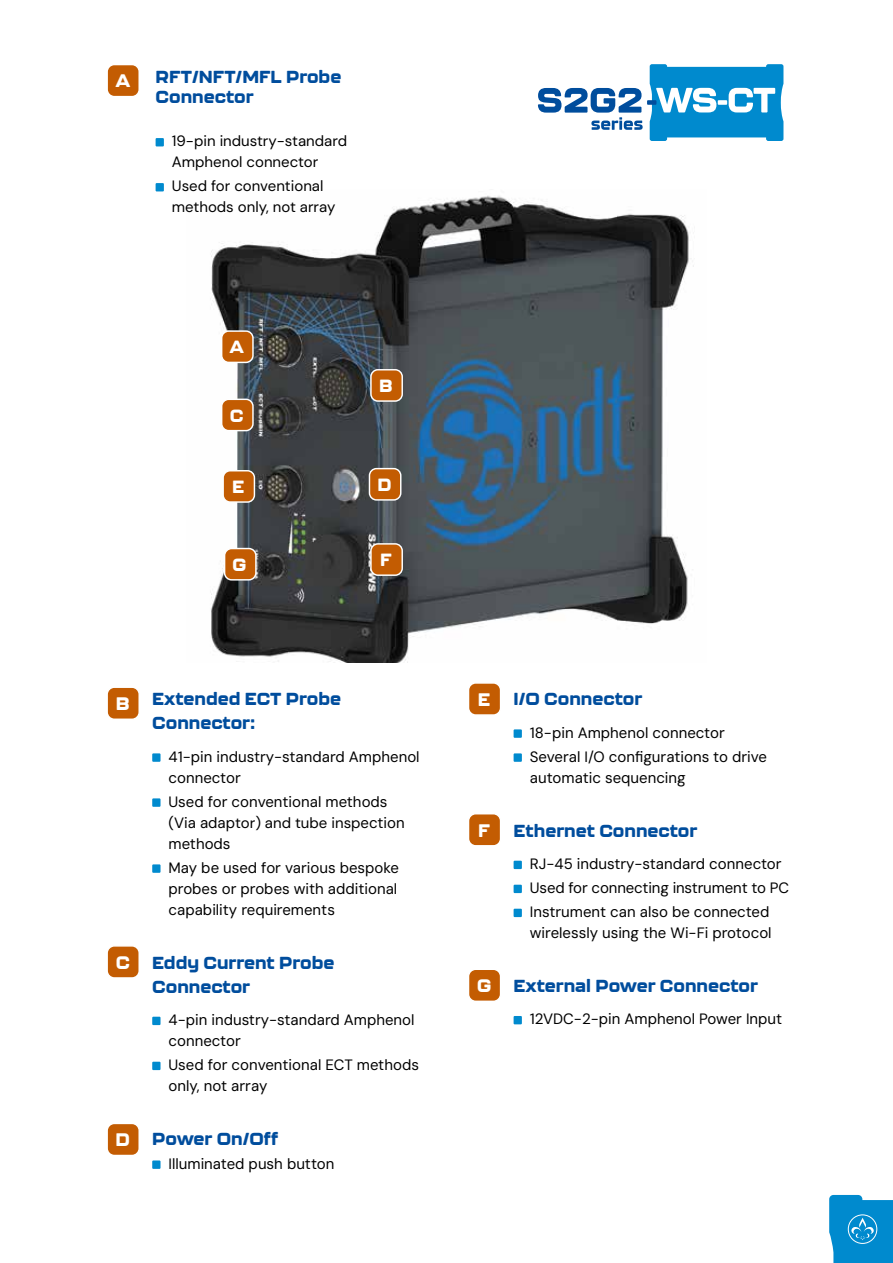
<style>
.page{position:relative;width:893px;height:1263px;background:#fff}
.page>*{position:absolute;margin:0;border:0;box-sizing:border-box;transform-origin:0 0}
.t1{font:800 18px "Kallisto";color:#fff}
.t2{font:800 17.55px "Kallisto";color:#fff}
.t3{font:800 17.25px/24px "Kallisto";color:#004d9d}
.t4{font:15px/21px "DM Sans 9 pt";color:#000}
</style>
<div class="page">
<svg style="left:829px;top:1195px;width:64px;height:68px;background:#1a95d2"></svg>
<img style="left:210px;top:195px;width:484px;height:467px">
<div style="left:371px;top:370px;width:31px;height:31px;background:#c35c02;border-radius:7px"></div>
<div style="left:370px;top:369px;width:33px;height:33px;border:1px solid #fff;border-radius:7px"></div>
<div style="left:222px;top:331px;width:31px;height:31px;background:#c35c02;border-radius:7px"></div>
<div style="left:221px;top:330px;width:33px;height:33px;border:1px solid #fff;border-radius:7px"></div>
<div style="left:222px;top:399px;width:31px;height:32px;background:#c35c02;border-radius:7px"></div>
<div style="left:221px;top:399px;width:33px;height:32px;border:1px solid #fff;border-radius:7px"></div>
<div style="left:107px;top:65px;width:32px;height:32px;background:#c35c02;border-radius:7px"></div>
<div style="left:106px;top:64px;width:34px;height:33px;border:2px solid #fff;border-radius:7px"></div>
<div style="left:107px;top:687px;width:32px;height:32px;background:#c35c02;border-radius:7px"></div>
<div style="left:106px;top:686px;width:34px;height:34px;border:2px solid #fff;border-radius:7px"></div>
<div style="left:107px;top:946px;width:32px;height:32px;background:#c35c02;border-radius:7px"></div>
<div style="left:106px;top:945px;width:34px;height:34px;border:2px solid #fff;border-radius:7px"></div>
<div style="left:107px;top:1123px;width:32px;height:32px;background:#c35c02;border-radius:7px"></div>
<div style="left:106px;top:1123px;width:34px;height:33px;border:2px solid #fff;border-radius:7px"></div>
<div style="left:468px;top:683px;width:33px;height:32px;background:#c35c02;border-radius:7px"></div>
<div style="left:468px;top:682px;width:33px;height:34px;border:2px solid #fff;border-radius:7px"></div>
<div style="left:468px;top:814px;width:33px;height:32px;background:#c35c02;border-radius:7px"></div>
<div style="left:468px;top:813px;width:33px;height:33px;border:2px solid #fff;border-radius:7px"></div>
<div style="left:468px;top:969px;width:33px;height:32px;background:#c35c02;border-radius:7px"></div>
<div style="left:468px;top:968px;width:33px;height:34px;border:2px solid #fff;border-radius:7px"></div>
<div style="left:369px;top:469px;width:32px;height:31px;background:#c35c02;border-radius:7px"></div>
<div style="left:369px;top:468px;width:32px;height:33px;border:1px solid #fff;border-radius:7px"></div>
<div style="left:223px;top:471px;width:31px;height:31px;background:#c35c02;border-radius:7px"></div>
<div style="left:222px;top:470px;width:33px;height:33px;border:1px solid #fff;border-radius:7px"></div>
<div style="left:371px;top:544px;width:31px;height:31px;background:#c35c02;border-radius:7px"></div>
<div style="left:370px;top:543px;width:33px;height:33px;border:1px solid #fff;border-radius:7px"></div>
<div style="left:225px;top:548px;width:31px;height:32px;background:#c35c02;border-radius:7px"></div>
<div style="left:224px;top:548px;width:33px;height:32px;border:1px solid #fff;border-radius:7px"></div>
<div style="left:156px;top:138px;width:8px;height:8px;background:#008ace"></div>
<div style="left:156px;top:183px;width:8px;height:8px;background:#008ace"></div>
<div style="left:152px;top:753px;width:9px;height:9px;background:#008ace"></div>
<div style="left:152px;top:798px;width:9px;height:9px;background:#008ace"></div>
<div style="left:152px;top:864px;width:9px;height:9px;background:#008ace"></div>
<div style="left:152px;top:1017px;width:9px;height:8px;background:#008ace"></div>
<div style="left:152px;top:1062px;width:9px;height:8px;background:#008ace"></div>
<div style="left:152px;top:1160px;width:9px;height:9px;background:#008ace"></div>
<div style="left:514px;top:729px;width:8px;height:9px;background:#008ace"></div>
<div style="left:514px;top:753px;width:8px;height:9px;background:#008ace"></div>
<div style="left:514px;top:861px;width:8px;height:8px;background:#008ace"></div>
<div style="left:514px;top:885px;width:8px;height:8px;background:#008ace"></div>
<div style="left:514px;top:909px;width:8px;height:8px;background:#008ace"></div>
<div style="left:514px;top:1016px;width:8px;height:8px;background:#008ace"></div>
<svg style="left:650px;top:64px;width:133px;height:77px"></svg>
<div style="left:647px;top:100px;width:9px;height:5px;background:#004d9d"></div>
<svg style="left:538px;top:88px;width:105px;height:42px"></svg>
<p class="t1" style="left:115px;top:70px;width:16px">A</p>
<p class="t3" style="left:156px;top:66px;width:187px;line-height:20.7px">RFT/NFT/MFL Probe<br>Connector</p>
<p class="t4" style="left:172px;top:131px;width:177px">19-pin industry-standard<br>Amphenol connector</p>
<p class="t4" style="left:172px;top:176px;width:165px">Used for conventional methods only, not array</p>
<p class="t2" style="left:229px;top:336px;width:16px">A</p>
<p class="t2" style="left:230px;top:404px;width:15px">C</p>
<p class="t2" style="left:379px;top:375px;width:15px">B</p>
<p class="t2" style="left:232px;top:476px;width:14px">E</p>
<p class="t2" style="left:377px;top:474px;width:16px">D</p>
<p class="t2" style="left:233px;top:554px;width:16px">G</p>
<p class="t2" style="left:380px;top:549px;width:13px">F</p>
<p class="t1" style="left:116px;top:692px;width:15px">B</p>
<p class="t1" style="left:116px;top:951px;width:16px">C</p>
<p class="t1" style="left:116px;top:1129px;width:16px">D</p>
<p class="t3" style="left:152px;top:686px;width:190px">Extended ECT Probe<br>Connector:</p>
<p class="t4" style="left:168px;top:746px;width:253px">41-pin industry-standard Amphenol connector</p>
<p class="t4" style="left:168px;top:791px;width:238px">Used for conventional methods (Via adaptor) and tube inspection methods</p>
<p class="t4" style="left:168px;top:857px;width:232px;text-align:justify">May be used for various bespoke probes or probes with additional capability requirements</p>
<p class="t3" style="left:152px;top:950px;width:184px">Eddy Current Probe<br>Connector</p>
<p class="t4" style="left:168px;top:1009px;width:248px">4-pin industry-standard Amphenol connector</p>
<p class="t4" style="left:168px;top:1054px;width:252px">Used for conventional ECT methods only, not array</p>
<p class="t3" style="left:152px;top:1126px;width:128px">Power On/Off</p>
<p class="t4" style="left:168px;top:1153px;width:167px">Illuminated push button</p>
<p class="t1" style="left:478px;top:688px;width:14px">E</p>
<p class="t1" style="left:478px;top:819px;width:13px">F</p>
<p class="t1" style="left:477px;top:974px;width:16px">G</p>
<p class="t3" style="left:514px;top:687px;width:130px">I/O Connector</p>
<p class="t4" style="left:530px;top:720px;width:239px;line-height:24px">18-pin Amphenol connector<br>Several I/O configurations to drive</p>
<p class="t4" style="left:530px;top:767px;width:157px">automatic sequencing</p>
<p class="t3" style="left:514px;top:818px;width:185px">Ethernet Connector</p>
<p class="t4" style="left:530px;top:852px;width:261px;line-height:24px">RJ-45 industry-standard connector<br>Used for connecting instrument to PC<br>Instrument can also be connected</p>
<p class="t4" style="left:530px;top:922px;width:243px">wirelessly using the Wi-Fi protocol</p>
<p class="t3" style="left:514px;top:973px;width:246px">External Power Connector</p>
<p class="t4" style="left:530px;top:1008px;width:254px">12VDC-2-pin Amphenol Power Input</p>
</div>
